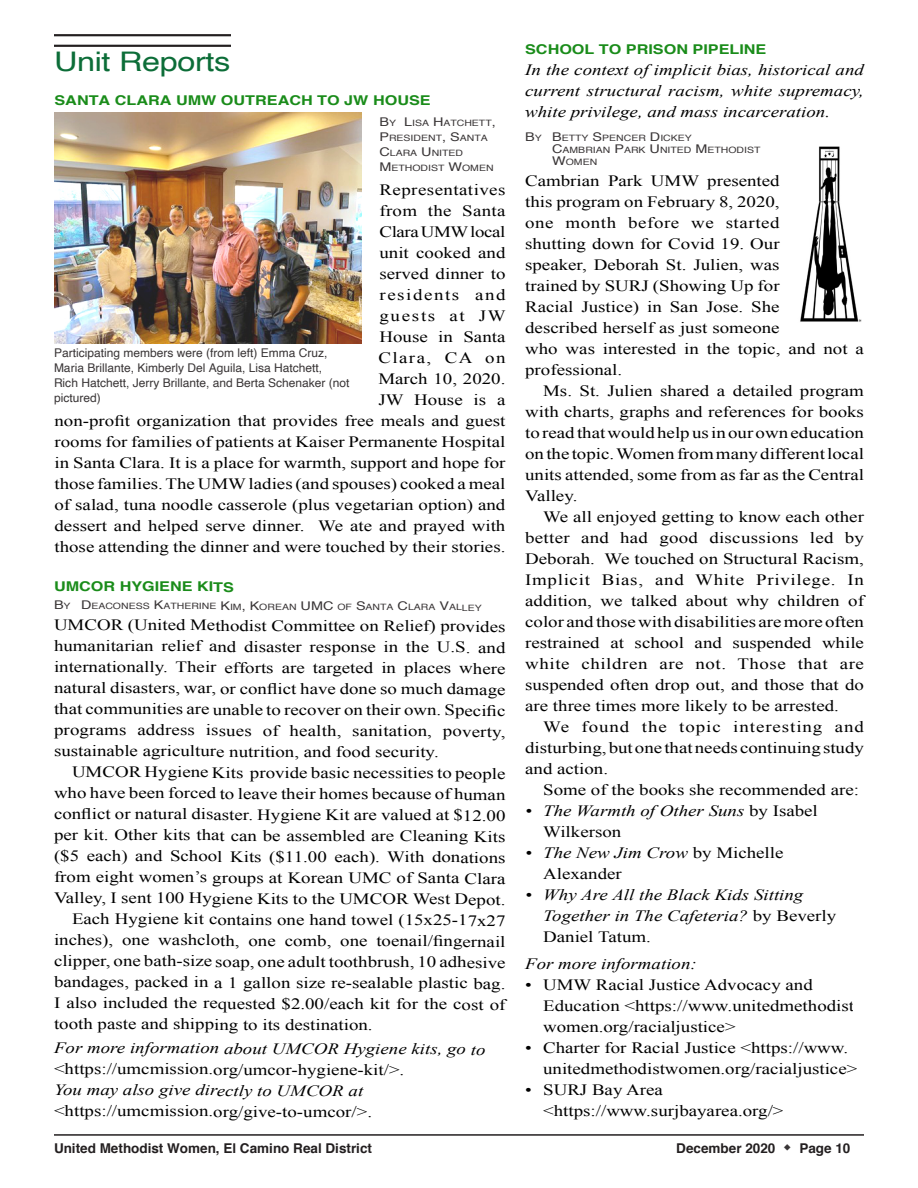
<style>
.page{position:relative;width:918px;height:1188px;background:#fff}
.page>*{position:absolute;margin:0;border:0;box-sizing:border-box;transform-origin:0 0}
.t1{font:27px "Helvetica";letter-spacing:-.01em;color:#0c6d38;scale:1.2 1}
.t2{font:15.75px/21px "Times New Roman";color:#000;scale:1.2 1}
.t3{font:italic 15.75px/21px "Times New Roman";color:#000;scale:1.2 1}
.t4{font:700 13.5px "Helvetica";color:#1a8c1a;scale:1.2 1}
.t5{font:700 13.5px "Helvetica";color:#231f20}
.t6{font:12px/15px "Helvetica";color:#393536}
.t7{font:8.7px/15px "Helvetica";color:#393536;scale:1.2 1}
.s1{font-size:12px}
.s2{font-style:normal}
.s3{font-style:italic}
.s4{color:#393536}
</style>
<div class="page">
<img style="left:800px;top:147px;width:62px;height:175px">
<hr style="left:54px;top:1134px;width:810px;height:2px;background:#231f20">
<img style="left:55px;top:113px;width:306px;height:230px">
<img style="left:54px;top:35px;width:176px;height:12px">
<p class="t4" style="left:525px;top:44px;width:203px">SCHOOL TO PRISON PIPELINE</p>
<p class="t3" style="left:525px;top:61px;width:284px;text-align:justify">In the context of implicit bias, historical and current structural racism, white supremacy, white privilege, and mass incarceration.</p>
<h1 class="t1" style="left:54px;top:50px;width:149px">Unit Reports</h1>
<p class="t4" style="left:55px;top:95px;width:315px">SANTA CLARA UMW OUTREACH TO JW HOUSE</p>
<p class="t7" style="left:379px;top:116px;width:98px"><span class="s1">B</span>Y <span class="s1">L</span>ISA <span class="s1">H</span>ATCHETT<span class="s1">,<br>P</span>RESIDENT<span class="s1">, S</span>ANTA<br><span class="s1">C</span>LARA <span class="s1">U</span>NITED<br><span class="s1">M</span>ETHODIST <span class="s1">W</span>OMEN</p>
<p class="t2" style="left:55px;top:181px;width:378px;text-align:right">Representatives<br>from the Santa<br>ClaraUMWlocal<br>unit cooked and<br>served dinner to<br>residents and<br>guests at JW<br>House in Santa<br>Clara, CA on<br>March 10, 2020.<br>JW House is a<br>non-profit organization that provides free meals and guest rooms for families of patients at Kaiser Permanente Hospital in Santa Clara. It is a place for warmth, support and hope for those families. The UMWladies (and spouses) cooked a meal of salad, tuna noodle casserole (plus vegetarian option) and dessert and helped serve dinner. We ate and prayed with those attending the dinner and were touched by their stories.</p>
<p class="t7" style="left:552px;top:133px;width:175px;line-height:12px;text-indent:-27px"><span class="s1">B</span>Y <span class="s1">B</span>ETTY <span class="s1">S</span>PENCER <span class="s1">D</span>ICKEY<br><span class="s1">C</span>AMBRIAN <span class="s1">P</span>ARK <span class="s1">U</span>NITED <span class="s1">M</span>ETHODIST<br><span class="s1">W</span>OMEN</p>
<p class="t2" style="left:525px;top:172px;width:284px">Cambrian Park UMW presented<br>this program on February 8, 2020,<br>one month before we started<br>shutting down for Covid 19. Our<br>speaker, Deborah St. Julien, was<br>trained by SURJ (Showing Up for<br>Racial Justice) in San Jose. She<br>described herself as just someone<br>who was interested in the topic, and not a professional.</p>
<p class="t2" style="left:525px;top:382px;width:284px;text-align:justify;text-indent:18px">Ms. St. Julien shared a detailed program with charts, graphs and references for books to readthat would help usin our own education onthetopic.Women frommany differentlocal units attended, some from as far as the Central Valley.</p>
<p class="t2" style="left:525px;top:508px;width:284px;text-align:justify;text-indent:18px">We all enjoyed getting to know each other better and had good discussions led by Deborah. We touched on Structural Racism, Implicit Bias, and White Privilege. In addition, we talked about why children of color andthose with disabilities aremore often restrained at school and suspended while white children are not. Those that are suspended often drop out, and those that do are three times more likely to be arrested.</p>
<p class="t2" style="left:525px;top:718px;width:284px;text-align:justify;text-indent:18px">We found the topic interesting and disturbing, but onethat needs continuing study and action.</p>
<p class="t2" style="left:543px;top:781px;width:265px">Some of the books she recommended are:</p>
<p class="t3" style="left:543px;top:802px;width:230px;text-indent:-18px">• The Warmth of Other Suns <span class="s2">by Isabel<br>Wilkerson</span></p>
<p class="t2" style="left:543px;top:844px;width:202px;text-indent:-18px"><span class="s3">• The New Jim Crow</span> by Michelle<br>Alexander</p>
<p class="t3" style="left:543px;top:886px;width:246px;text-indent:-18px">• Why Are All the Black Kids Sitting<br>Together in The Cafeteria? <span class="s2">by Beverly<br>Daniel Tatum.</span></p>
<p class="t3" style="left:525px;top:955px;width:144px">For more information:</p>
<p class="t2" style="left:543px;top:976px;width:266px;text-indent:-18px">• UMW Racial Justice Advocacy and<br>Education &lt;https://www.unitedmethodist&shy;women.org/racialjustice&gt;</p>
<p class="t2" style="left:543px;top:1039px;width:263px;text-indent:-18px">• Charter for Racial Justice &lt;https://www. unitedmethodistwomen.org/racialjustice&gt;</p>
<p class="t2" style="left:543px;top:1081px;width:202px;text-indent:-18px">• SURJ Bay Area &lt;https://www.surjbayarea.org/&gt;</p>
<p class="t6" style="left:54px;top:346px;width:297px">Participating members were (from left) Emma Cruz, Maria Brillante, Kimberly Del Aguila, Lisa Hatchett,<br>Rich Hatchett, Jerry Brillante, and Berta Schenaker (not pictured)</p>
<p class="t4" style="left:54px;top:581px;width:152px">UMCOR HYGIENE KITS</p>
<p class="t7" style="left:54px;top:600px;width:358px"><span class="s1">B</span>Y <span class="s1">D</span>EACONESS <span class="s1">K</span>ATHERINE <span class="s1">K</span>IM<span class="s1">, K</span>OREAN <span class="s1">UMC</span> OF <span class="s1">S</span>ANTA <span class="s1">C</span>LARA <span class="s1">V</span>ALLEY</p>
<p class="t2" style="left:54px;top:617px;width:378px;text-align:justify">UMCOR (United Methodist Committee on Relief) provides humanitarian relief and disaster response in the U.S. and internationally. Their efforts are targeted in places where natural disasters, war, or conflict have done so much damage that communities are unable to recover on their own. Specific programs address issues of health, sanitation, poverty, sustainable agriculture nutrition, and food security.</p>
<p class="t2" style="left:72px;top:764px;width:363px">UMCOR Hygiene Kits provide basic necessities to people</p>
<p class="t2" style="left:54px;top:784px;width:378px">who have been forced to leave their homes because of human</p>
<p class="t2" style="left:54px;top:805px;width:378px">conflict or natural disaster. Hygiene Kit are valued at $12.00</p>
<p class="t2" style="left:54px;top:826px;width:378px">per kit. Other kits that can be assembled are Cleaning Kits</p>
<p class="t2" style="left:54px;top:848px;width:378px">($5 each) and School Kits ($11.00 each). With donations</p>
<p class="t2" style="left:54px;top:868px;width:378px">from eight women’s groups at Korean UMC of Santa Clara</p>
<p class="t2" style="left:54px;top:889px;width:378px">Valley, I sent 100 Hygiene Kits to the UMCOR West Depot.</p>
<p class="t2" style="left:72px;top:911px;width:363px">Each Hygiene kit contains one hand towel (15x25-17x27</p>
<p class="t2" style="left:54px;top:932px;width:378px">inches), one washcloth, one comb, one toenail/fingernail</p>
<p class="t2" style="left:54px;top:952px;width:378px">clipper, one bath-size soap, one adult toothbrush, 10 adhesive</p>
<p class="t2" style="left:54px;top:974px;width:378px">bandages, packed in a 1 gallon size re-sealable plastic bag.</p>
<p class="t2" style="left:54px;top:994px;width:378px">I also included the requested $2.00/each kit for the cost of</p>
<p class="t2" style="left:54px;top:1015px;width:267px">tooth paste and shipping to its destination.</p>
<p class="t3" style="left:54px;top:1039px;width:361px">For more information about UMCOR Hygiene kits, go to</p>
<p class="t2" style="left:54px;top:1060px;width:293px">&lt;https://umcmission.org/umcor-hygiene-kit/&gt;.</p>
<p class="t3" style="left:54px;top:1081px;width:259px">You may also give directly to UMCOR at</p>
<p class="t2" style="left:54px;top:1102px;width:267px">&lt;https://umcmission.org/give-to-umcor/&gt;.</p>
<p class="t5" style="left:54px;top:1143px;width:320px">United Methodist Women, El Camino Real District</p>
<p class="t5" style="left:676px;top:1143px;width:176px">December 2020 <span class="s4">⬥</span> Page 10</p>
</div>
